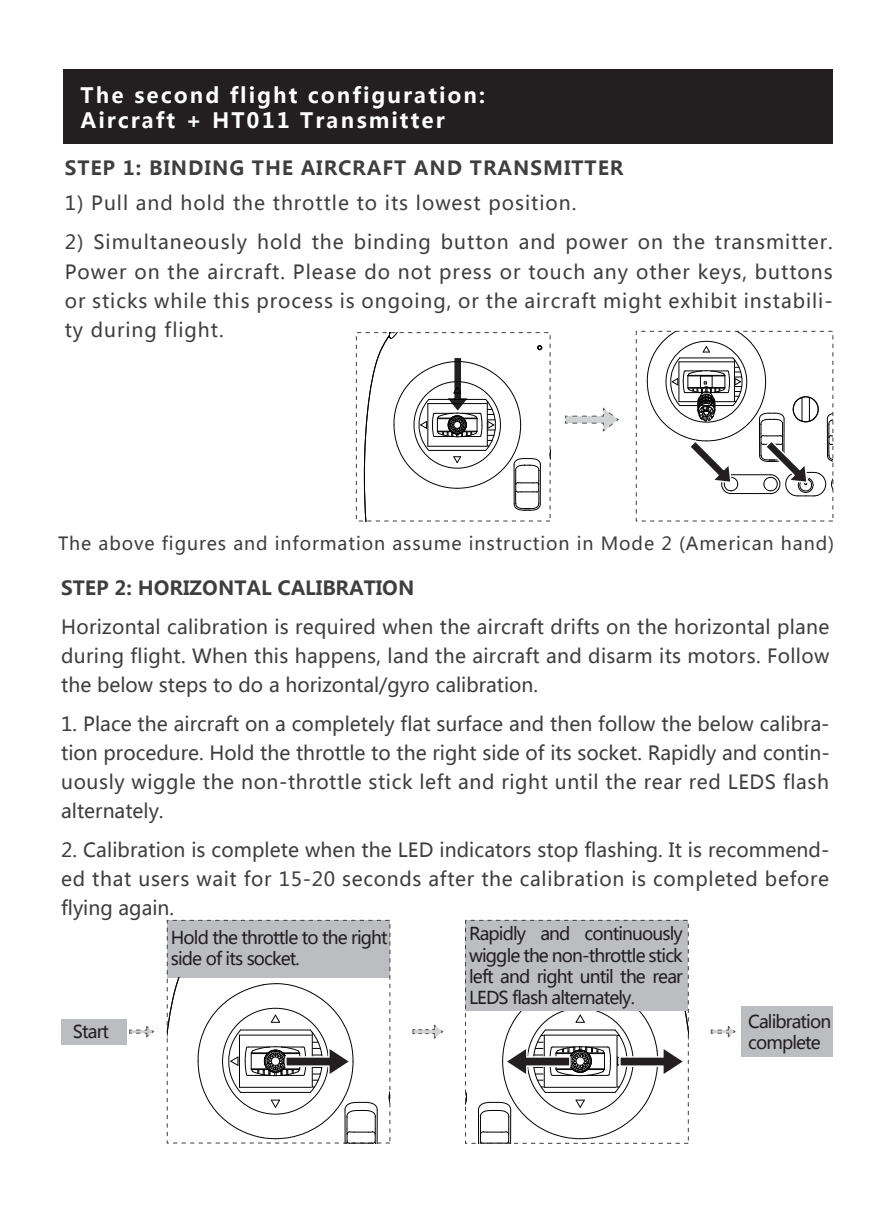
<style>
.page{position:relative;width:893px;height:1217px;background:#fff}
.page>*{position:absolute;margin:0;border:0;box-sizing:border-box;transform-origin:0 0}
.t1{font:700 21px/25.2px "Microsoft Ya Hei";letter-spacing:.1em;color:#fff}
.t2{font:19.5px/29.1px "Microsoft Ya Hei";letter-spacing:.035em;color:#3e3e3f;text-align:justify}
.t3{font:700 19.5px "Microsoft Ya Hei";letter-spacing:.05em;color:#3e3e3f}
.t4{font:700 19.5px "Microsoft Ya Hei";color:#3e3e3f}
.t5{font:18px "Microsoft Ya Hei";letter-spacing:.05em;color:#3e3e3f}
.t6{font:17.7px/21px "Microsoft Ya Hei";letter-spacing:-.05em;color:#231f20}
</style>
<div class="page">
<div style="left:63px;top:69px;width:770px;height:75px;background:#231f20"></div>
<svg style="left:412px;top:1024px;width:32px;height:15px"></svg>
<svg style="left:711px;top:1025px;width:25px;height:13px"></svg>
<svg style="left:129px;top:1025px;width:26px;height:13px"></svg>
<div style="left:167px;top:920px;width:223px;height:57px;background:#bcbdc0"></div>
<div style="left:167px;top:919px;width:223px;height:224px;border:1px dashed #3e3e3f"></div>
<div style="left:61px;top:1018px;width:66px;height:26px;background:#bcbdc0"></div>
<div style="left:741px;top:1005px;width:92px;height:51px;background:#bcbdc0"></div>
<svg style="left:167px;top:976px;width:17px;height:166px"></svg>
<svg style="left:389px;top:1080px;width:1px;height:33px"></svg>
<svg style="left:565px;top:407px;width:54px;height:25px"></svg>
<svg style="left:647px;top:331px;width:186px;height:165px"></svg>
<svg style="left:550px;top:440px;width:1px;height:27px"></svg>
<svg style="left:364px;top:334px;width:178px;height:185px"></svg>
<svg style="left:197px;top:983px;width:181px;height:160px"></svg>
<svg style="left:478px;top:1010px;width:209px;height:131px"></svg>
<div style="left:465px;top:919px;width:223px;height:91px;background:#bcbdc0"></div>
<div style="left:465px;top:919px;width:224px;height:224px;border:1px dashed #3e3e3f"></div>
<p class="t1" style="left:80px;top:82px;width:406px">The second flight configuration:<br>Aircraft + HT011 Transmitter</p>
<p class="t3" style="left:65px;top:154px;width:560px">STEP 1: BINDING THE AIRCRAFT AND TRANSMITTER</p>
<p class="t2" style="left:65px;top:187px;width:513px">1) Pull and hold the throttle to its lowest position.</p>
<p class="t2" style="left:65px;top:227px;width:770px">2) Simultaneously hold the binding button and power on the transmitter.<br>Power on the aircraft. Please do not press or touch any other keys, buttons or sticks while this process is ongoing, or the aircraft might exhibit instabili&shy;ty during flight.</p>
<p class="t5" style="left:58px;top:531px;width:778px">The above figures and information assume instruction in Mode 2 (American hand)</p>
<p class="t4" style="left:61px;top:574px;width:355px">STEP 2: HORIZONTAL CALIBRATION</p>
<p class="t2" style="left:61px;top:611px;width:770px">Horizontal calibration is required when the aircraft drifts on the horizontal plane during flight. When this happens, land the aircraft and disarm its motors. Follow the below steps to do a horizontal/gyro calibration.</p>
<p class="t2" style="left:61px;top:708px;width:770px">1. Place the aircraft on a completely flat surface and then follow the below calibra&shy;tion procedure. Hold the throttle to the right side of its socket. Rapidly and contin&shy;uously wiggle the non-throttle stick left and right until the rear red LEDS flash alternately.</p>
<p class="t2" style="left:61px;top:834px;width:770px">2. Calibration is complete when the LED indicators stop flashing. It is recommend&shy;ed that users wait for 15-20 seconds after the calibration is completed before flying again.</p>
<p class="t6" style="left:171px;top:925px;width:218px">Hold the throttle to the right side of its socket.</p>
<p class="t6" style="left:469px;top:922px;width:215px;text-align:justify">Rapidly and continuously wiggle the non-throttle stick left and right until the rear LEDS flash alternately.</p>
<p class="t6" style="left:73px;top:1020px;width:38px">Start</p>
<p class="t6" style="left:748px;top:1010px;width:85px">Calibration complete</p>
</div>
